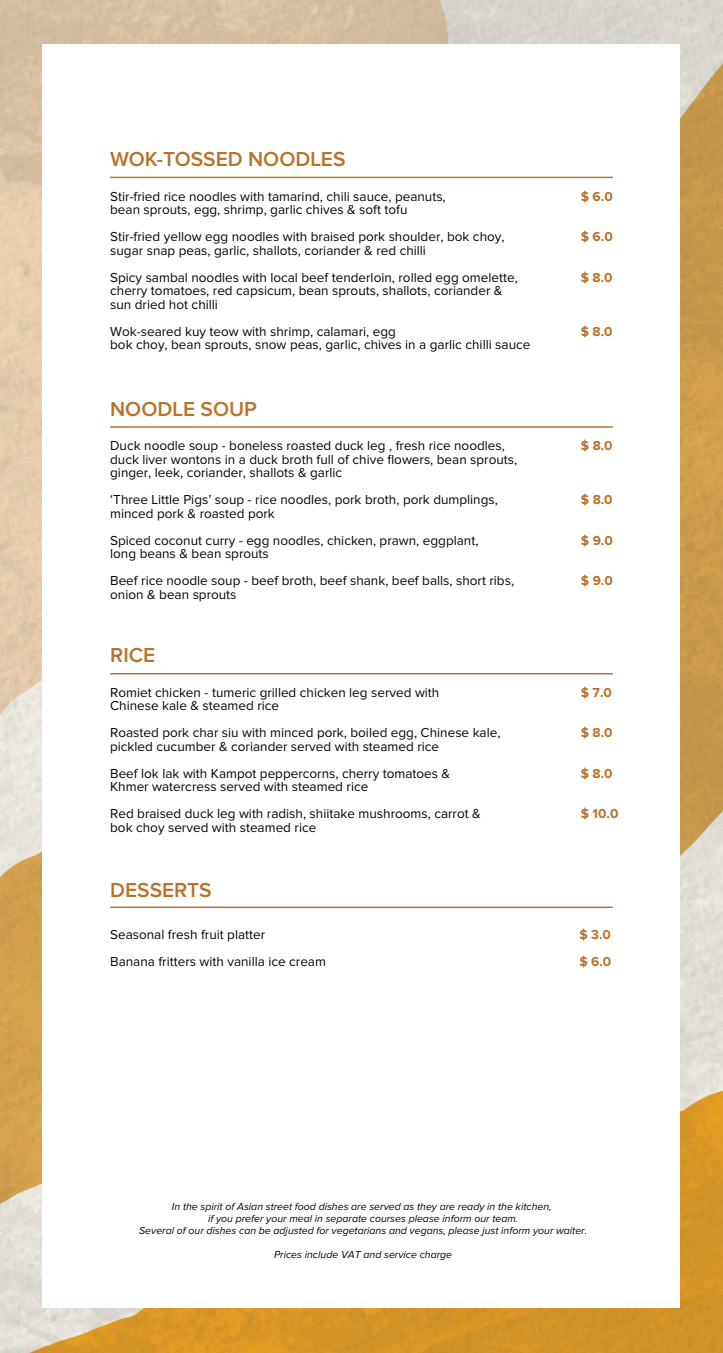
<style>
.page{position:relative;width:723px;height:1353px;background:#fff}
.page>*{position:absolute;margin:0;border:0;box-sizing:border-box;transform-origin:0 0}
.t1{font:600 21px "Proxima Nova";color:#b87229}
.t2{font:13.5px/13.5px "Proxima Nova";color:#050504}
.t3{font:13.5px/13.5px "Proxima Nova";color:#040503}
.t4{font:700 13.5px/27px "Proxima Nova";color:#b87229}
.t5{font:italic 10.5px/12px "Proxima Nova";color:#050504;text-align:center}
</style>
<div class="page">
<img style="left:0;top:0;width:723px;height:1352px">
<div style="left:43px;top:44px;width:637px;height:1263px;background:#fff"></div>
<hr style="left:110px;top:177px;width:503px;height:1px;background:#b87229">
<hr style="left:110px;top:426px;width:503px;height:1px;background:#b87229">
<hr style="left:110px;top:673px;width:503px;height:1px;background:#b87229">
<hr style="left:110px;top:906px;width:503px;height:1px;background:#b87229">
<h1 class="t1" style="left:110px;top:147px;width:237px">WOK-TOSSED NOODLES</h1>
<p class="t2" style="left:110px;top:190px;width:337px">Stir-fried rice noodles with tamarind, chili sauce, peanuts, bean sprouts, egg, shrimp, garlic chives &amp; soft tofu</p>
<p class="t2" style="left:110px;top:230px;width:396px">Stir-fried yellow egg noodles with braised pork shoulder, bok choy, sugar snap peas, garlic, shallots, coriander &amp; red chilli</p>
<p class="t2" style="left:110px;top:271px;width:409px">Spicy sambal noodles with local beef tenderloin, rolled egg omelette, cherry tomatoes, red capsicum, bean sprouts, shallots, coriander &amp; sun dried hot chilli</p>
<p class="t2" style="left:110px;top:325px;width:422px">Wok-seared kuy teow with shrimp, calamari, egg<br>bok choy, bean sprouts, snow peas, garlic, chives in a garlic chilli sauce</p>
<h1 class="t1" style="left:110px;top:397px;width:148px">NOODLE SOUP</h1>
<p class="t2" style="left:110px;top:439px;width:409px">Duck noodle soup - boneless roasted duck leg , fresh rice noodles, duck liver wontons in a duck broth full of chive flowers, bean sprouts, ginger, leek, coriander, shallots &amp; garlic</p>
<p class="t2" style="left:110px;top:493px;width:389px">‘Three Little Pigs’ soup - rice noodles, pork broth, pork dumplings, minced pork &amp; roasted pork</p>
<p class="t2" style="left:110px;top:533px;width:370px">Spiced coconut curry - egg noodles, chicken, prawn, eggplant, long beans &amp; bean sprouts</p>
<p class="t2" style="left:110px;top:574px;width:405px">Beef rice noodle soup - beef broth, beef shank, beef balls, short ribs, onion &amp; bean sprouts</p>
<h1 class="t1" style="left:110px;top:643px;width:47px">RICE</h1>
<p class="t3" style="left:110px;top:686px;width:331px">Romiet chicken - tumeric grilled chicken leg served with<br>Chinese kale &amp; steamed rice</p>
<p class="t3" style="left:110px;top:726px;width:392px">Roasted pork char siu with minced pork, boiled egg, Chinese kale, pickled cucumber &amp; coriander served with steamed rice</p>
<p class="t2" style="left:110px;top:767px;width:341px">Beef lok lak with Kampot peppercorns, cherry tomatoes &amp;<br>Khmer watercress served with steamed rice</p>
<p class="t2" style="left:110px;top:807px;width:372px">Red braised duck leg with radish, shiitake mushrooms, carrot &amp; bok choy served with steamed rice</p>
<p class="t4" style="left:581px;top:183px;width:33px">$ 6.0</p>
<p class="t4" style="left:581px;top:223px;width:33px">$ 6.0</p>
<p class="t4" style="left:581px;top:264px;width:33px">$ 8.0</p>
<p class="t4" style="left:581px;top:318px;width:33px">$ 8.0</p>
<p class="t4" style="left:581px;top:432px;width:33px">$ 8.0</p>
<p class="t4" style="left:581px;top:486px;width:33px">$ 8.0</p>
<p class="t4" style="left:581px;top:527px;width:33px">$ 9.0</p>
<p class="t4" style="left:581px;top:567px;width:33px">$ 9.0</p>
<p class="t4" style="left:581px;top:679px;width:32px">$ 7.0</p>
<p class="t4" style="left:581px;top:719px;width:33px">$ 8.0</p>
<p class="t4" style="left:581px;top:760px;width:33px">$ 8.0</p>
<p class="t4" style="left:581px;top:800px;width:39px">$ 10.0</p>
<h1 class="t1" style="left:110px;top:878px;width:103px">DESSERTS</h1>
<p class="t2" style="left:110px;top:920px;width:217px;line-height:27px">Seasonal fresh fruit platter<br>Banana fritters with vanilla ice cream</p>
<p class="t4" style="left:579px;top:920px;width:33px">$ 3.0 $ 6.0</p>
<p class="t5" style="left:139px;top:1200px;width:449px">In the spirit of Asian street food dishes are served as they are ready in the kitchen,<br>if you prefer your meal in separate courses please inform our team.<br>Several of our dishes can be adjusted for vegetarians and vegans, please just inform your waiter.</p>
<p class="t5" style="left:274px;top:1248px;width:180px">Prices include VAT and service charge</p>
</div>
